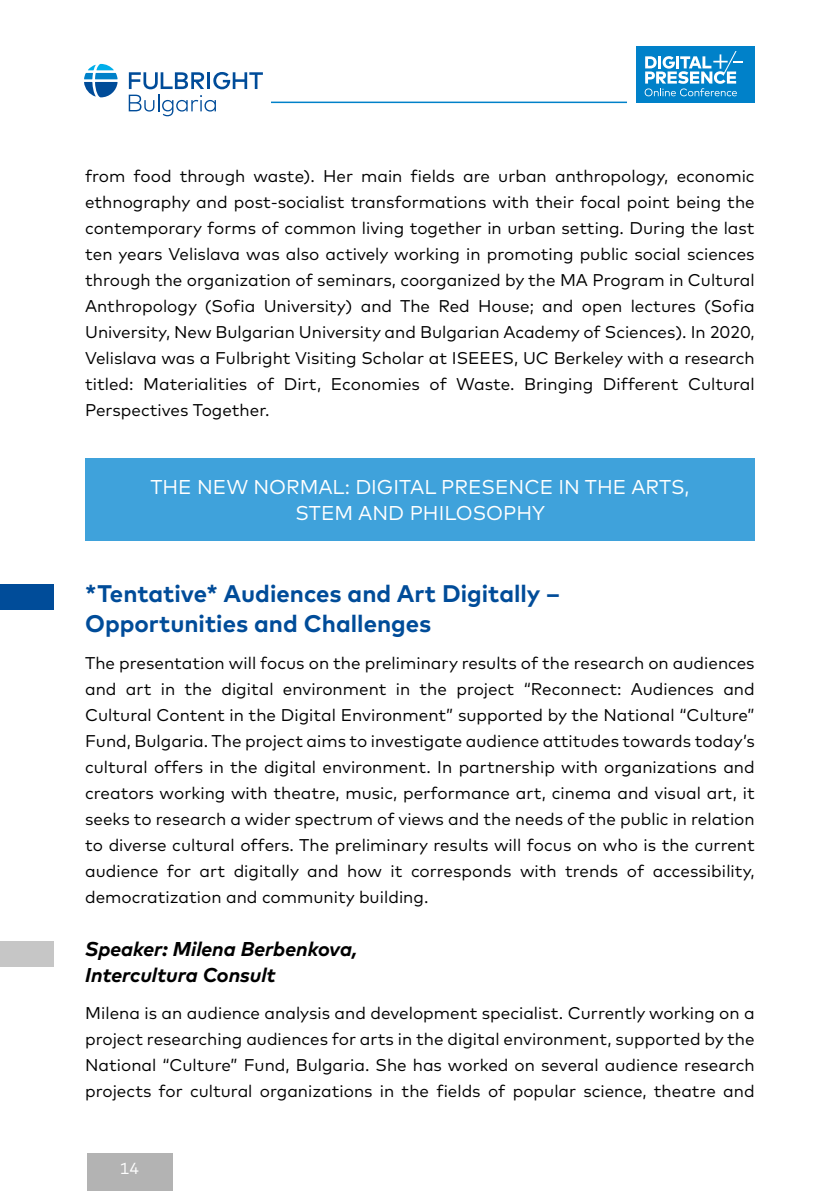
<style>
.page{position:relative;width:840px;height:1191px;background:#fff}
.page>*{position:absolute;margin:0;border:0;box-sizing:border-box;transform-origin:0 0}
.t1{font:700 24px/30px "Mark";color:#004c99}
.t2{font:20px/26px "Mark";color:#fff}
.t3{font:italic 700 20px/26px "Mark";color:#000}
.t4{font:17px/26px "Mark";color:#000;text-align:justify}
.t5{font:16px "Mark";color:#fff}
</style>
<div class="page">
<div style="left:636px;top:46px;width:118px;height:57px;background:#0081c9"></div>
<svg style="left:644px;top:51px;width:97px;height:45px"></svg>
<svg style="left:84px;top:64px;width:33px;height:33px"></svg>
<svg style="left:129px;top:72px;width:134px;height:44px"></svg>
<hr style="left:271px;top:102px;width:355px;height:1px;background:#0081c9">
<div style="left:87px;top:1153px;width:85px;height:38px;background:#b3b3b3"></div>
<div style="left:85px;top:458px;width:669px;height:82px;background:#3fa2db"></div>
<div style="left:0;top:584px;width:54px;height:25px;background:#004c99"></div>
<div style="left:0;top:941px;width:54px;height:26px;background:#c6c6c6"></div>
<p class="t4" style="left:85px;top:163px;width:670px">from food through waste). Her main fields are urban anthropology, economic ethnography and post-socialist transformations with their focal point being the contemporary forms of common living together in urban setting. During the last ten years Velislava was also actively working in promoting public social sciences through the organization of seminars, coorganized by the MA Program in Cultural Anthropology (Sofia University) and The Red House; and open lectures (Sofia University, New Bulgarian University and Bulgarian Academy of Sciences). I n 2020, Velislava was a Fulbright Visiting Scholar at ISEEES</p>
<p class="t4" style="left:85px;top:345px;width:670px;text-indent:428px">, UC Berkeley with a research titled: Materialities of Dirt, Economies of Waste. Bringing Different Cultural Perspectives Together.</p>
<p class="t2" style="left:295px;top:474px;width:395px;text-indent:-145px">The N ew Normal: Digital Presence in the Arts,<br>STE</p>
<p class="t2" style="left:334px;top:500px;width:212px">M and Philosophy</p>
<h1 class="t1" style="left:85px;top:578px;width:476px">*Tentative* Audiences and Art Digitally –<br>Opportunities and Challenges</h1>
<p class="t4" style="left:85px;top:650px;width:670px">The presentation will focus on the preliminary results of the research on audiences and art in the digital environment in the project “Reconnect: Audiences and Cultural Content in the Digital E nvironment” supported by the National “Culture” Fund, Bulgaria. The project aims to investigate audience attitudes towards today’s cultural offers in the digital environment. In partnership with organizations and creators working with theatre, music, performance art, cinema and visual art, it seeks to research a wider spectrum of views and the needs of the public in relation to diverse cultural offers. The preliminary results will focus on who is the current audience for art digitally and how it corresponds with trends of accessibility, democratization and community building.</p>
<p class="t3" style="left:85px;top:934px;width:274px">Speaker: Milena Berbenkova,<br>Intercultura Consult</p>
<p class="t4" style="left:85px;top:999px;width:670px">Milena is an audience analysis and development specialist. Currently working on a project researching audiences for arts in the digital environment, supported by the National “Culture” Fund, Bulgaria. She has worked on several audience research projects for cultural organizations in the fields of popular science, theatre and</p>
<p class="t5" style="left:120px;top:1158px;width:21px">14</p>
</div>
